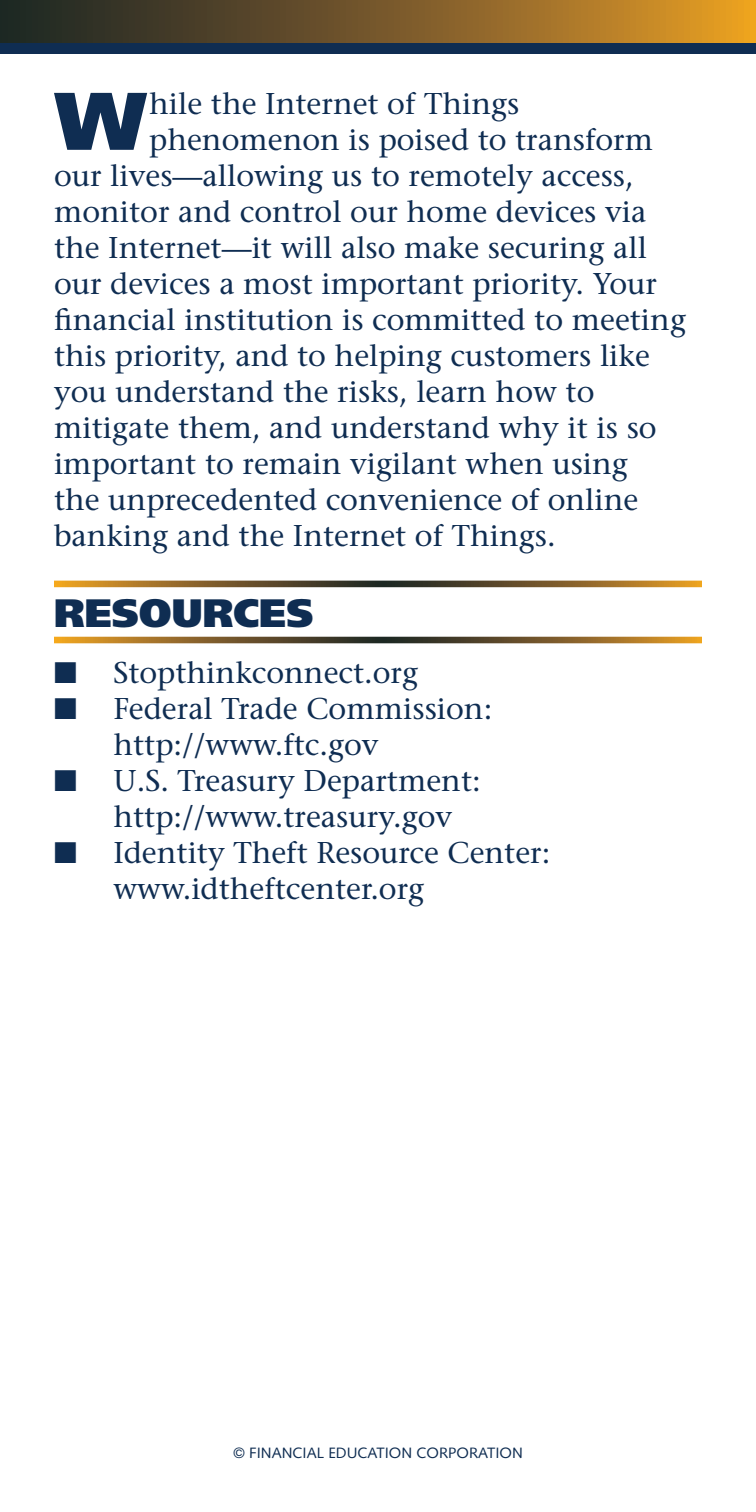
<style>
.page{position:relative;width:756px;height:1512px;background:#fff}
.page>*{position:absolute;margin:0;border:0;box-sizing:border-box;transform-origin:0 0}
._10_body_blue{font:900 81.6px "Frutiger";color:#0f2d52}
._12_orange{font:900 39.6px "Frutiger";color:#0f2d52}
._10_body_blue-2{font:30px "Stone Serif";color:#0f2d52}
.t1{font:15px "Syntax";color:#0f2d52}
</style>
<div class="page">
<svg style="left:54px;top:581px;width:648px;height:6px;background:#7d5d28"></svg>
<svg style="left:54px;top:637px;width:648px;height:6px;background:#7d5d28"></svg>
<div style="left:0;top:0;width:756px;height:54px;background:linear-gradient(to right,#131f28,#e29928)"></div>
<div style="left:0;top:43px;width:756px;height:11px;background:#0f2d52"></div>
<p class="_10_body_blue" style="left:55px;top:71px;width:92px">W</p>
<p class="_10_body_blue-2" style="left:149px;top:86px;width:372px">hile the Internet of Things</p>
<p class="_10_body_blue-2" style="left:149px;top:122px;width:505px">phenomenon is poised to transform</p>
<p class="_10_body_blue-2" style="left:54px;top:158px;width:581px">our lives—allowing us to remotely access,</p>
<p class="_10_body_blue-2" style="left:54px;top:194px;width:594px">monitor and control our home devices via</p>
<p class="_10_body_blue-2" style="left:54px;top:230px;width:594px">the Internet—it will also make securing all</p>
<p class="_10_body_blue-2" style="left:54px;top:266px;width:605px">our devices a most important priority. Your</p>
<p class="_10_body_blue-2" style="left:54px;top:302px;width:634px">financial institution is committed to meeting</p>
<p class="_10_body_blue-2" style="left:54px;top:338px;width:598px">this priority, and to helping customers like</p>
<p class="_10_body_blue-2" style="left:54px;top:374px;width:542px">you understand the risks, learn how to</p>
<p class="_10_body_blue-2" style="left:54px;top:410px;width:604px">mitigate them, and understand why it is so</p>
<p class="_10_body_blue-2" style="left:54px;top:446px;width:576px">important to remain vigilant when using</p>
<p class="_10_body_blue-2" style="left:54px;top:482px;width:586px">the unprecedented convenience of online</p>
<p class="_10_body_blue-2" style="left:54px;top:518px;width:503px">banking and the Internet of Things.</p>
<p class="_12_orange" style="left:54px;top:589px;width:261px">RESOURCES</p>
<p class="_10_body_blue-2" style="left:54px;top:654px;width:366px">■ Stopthinkconnect.org</p>
<p class="_10_body_blue-2" style="left:54px;top:690px;width:440px">■ Federal Trade Commission:</p>
<p class="_10_body_blue-2" style="left:113px;top:726px;width:267px">http://www.ftc.gov</p>
<p class="_10_body_blue-2" style="left:54px;top:762px;width:428px">■ U.S. Treasury Department:</p>
<p class="_10_body_blue-2" style="left:113px;top:798px;width:340px">http://www.treasury.gov</p>
<p class="_10_body_blue-2" style="left:54px;top:834px;width:498px">■ Identity Theft Resource Center:</p>
<p class="_10_body_blue-2" style="left:113px;top:870px;width:313px">www.idtheftcenter.org</p>
<p class="t1" style="left:233px;top:1444px;width:291px">© FINANCIAL EDUCATION CORPORATION</p>
</div>
